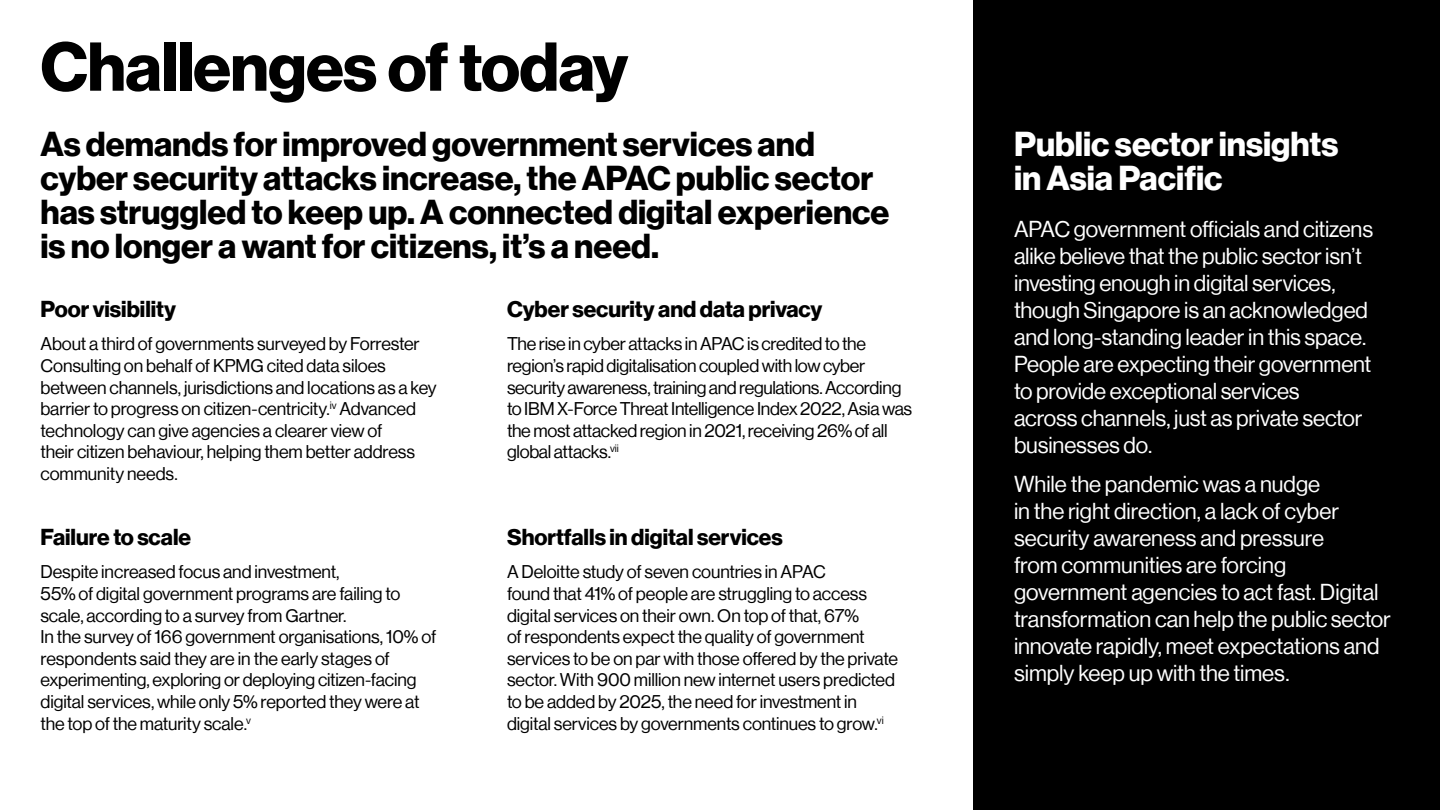
<style>
.page{position:relative;width:1440px;height:810px;background:#fff}
.page>*{position:absolute;margin:0;border:0;box-sizing:border-box;transform-origin:0 0}
.t1{font:700 67.5px "Verizon NH Ge DS";letter-spacing:-.01em;color:#000}
.t2{font:700 33.75px/33.8px "Verizon NH Ge DS";color:#000}
.t3{font:700 33.75px/33.8px "Verizon NH Ge DS";color:#fff}
.t4{font:22.5px/27px "Verizon NH Ge DS";letter-spacing:-.005em;color:#fff}
.t5{font:700 22.5px "Verizon NH Ge DS";color:#000}
.t6{font:18px/21.6px "Verizon NH Ge DS";letter-spacing:-.01em;color:#000}
</style>
<div class="page">
<div style="left:974px;top:0;width:466px;height:810px;background:#000"></div>
<h1 class="t1" style="left:40px;top:28px;width:589px">Challenges of today</h1>
<h2 class="t2" style="left:40px;top:127px;width:851px">As demands for improved government services and cyber security attacks increase, the APAC public sector has struggled to keep up. A connected digital experience is no longer a want for citizens, it’s a need.</h2>
<p class="t5" style="left:40px;top:296px;width:137px">Poor visibility</p>
<p class="t6" style="left:40px;top:333px;width:398px">About a third of governments surveyed by Forrester Consulting on behalf of KPMG cited data siloes between channels, jurisdictions and locations as a key barrier to progress on citizen-centricity.<sup>iv</sup> Advanced technology can give agencies a clearer view of<br>their citizen behaviour, helping them better address community needs.</p>
<p class="t5" style="left:507px;top:296px;width:317px">Cyber security and data privacy</p>
<p class="t6" style="left:507px;top:333px;width:407px">The rise in cyber attacks in APAC is credited to the region’s rapid digitalisation coupled with low cyber security awareness, training and regulations. According to IBM X-Force Threat Intelligence Index 2022, Asia was the most attacked region in 2021, receiving 26% of all global attacks.<sup>vii</sup></p>
<p class="t5" style="left:40px;top:524px;width:152px">Failure to scale</p>
<p class="t6" style="left:40px;top:561px;width:397px">Despite increased focus and investment,<br>55% of digital government programs are failing to scale, according to a survey from Gartner.<br>In the survey of 166 government organisations, 10% of respondents said they are in the early stages of experimenting, exploring or deploying citizen-facing digital services, while only 5% reported they were at the top of the maturity scale.<sup>v</sup></p>
<p class="t5" style="left:507px;top:524px;width:277px">Shortfalls in digital services</p>
<p class="t6" style="left:507px;top:561px;width:392px">A Deloitte study of seven countries in APAC<br>found that 41% of people are struggling to access digital services on their own. On top of that, 67%<br>of respondents expect the quality of government services to be on par with those offered by the private sector. With 900 million new internet users predicted to be added by 2025, the need for investment in digital services by governments continues to grow.<sup>vi</sup></p>
<h2 class="t3" style="left:1014px;top:127px;width:326px">Public sector insights in Asia Pacific</h2>
<p class="t4" style="left:1014px;top:216px;width:361px">APAC government officials and citizens alike believe that the public sector isn’t investing enough in digital services, though Singapore is an acknowledged and long-standing leader in this space.<br>People are expecting their government to provide exceptional services<br>across channels, just as private sector businesses do.</p>
<p class="t4" style="left:1014px;top:470px;width:378px">While the pandemic was a nudge<br>in the right direction, a lack of cyber security awareness and pressure<br>from communities are forcing government agencies to act fast. Digital transformation can help the public sector innovate rapidly, meet expectations and simply keep up with the times.</p>
</div>
